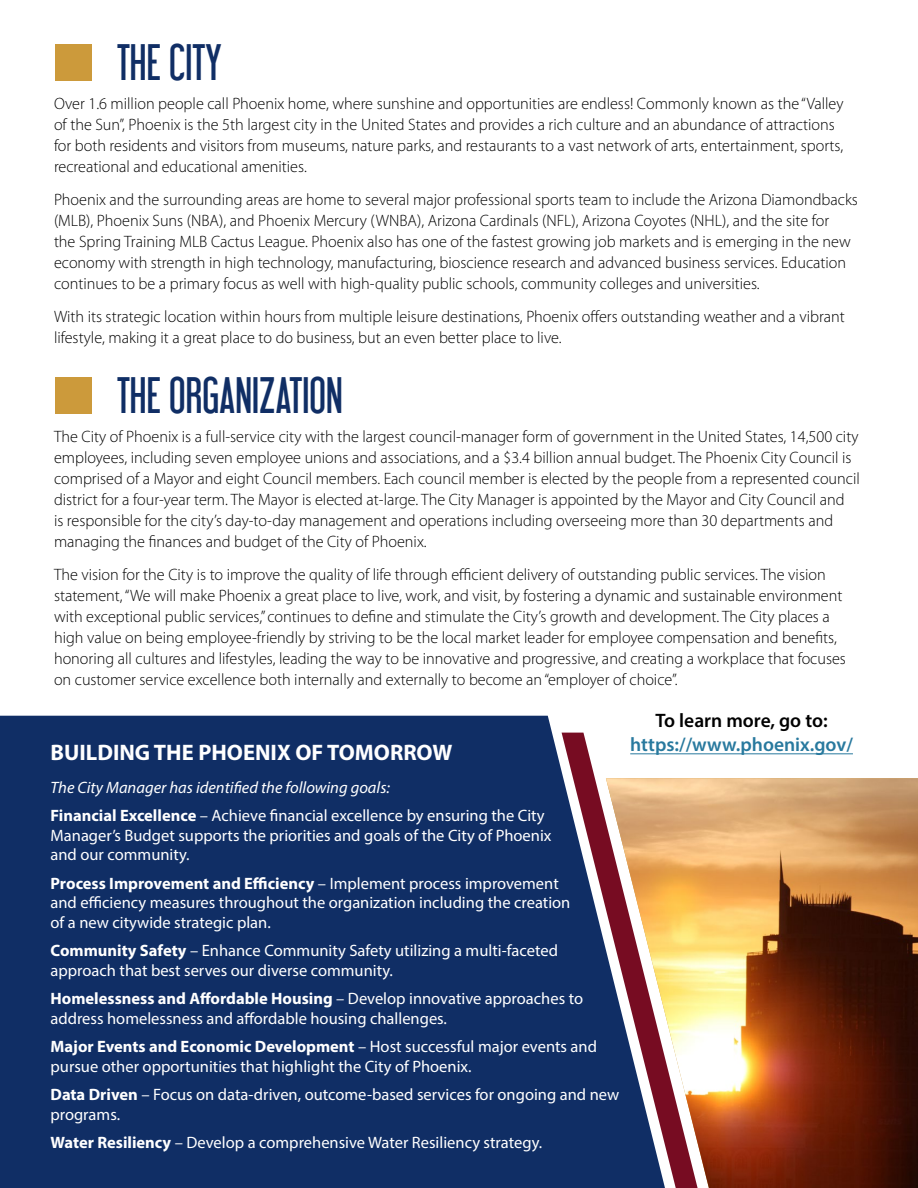
<style>
.page{position:relative;width:918px;height:1188px;background:#fff}
.page>*{position:absolute;margin:0;border:0;box-sizing:border-box;transform-origin:0 0}
.t1{font:45px "Libel Suit";color:#102e65}
.t2{font:700 22.5px "Myriad Pro";color:#fff}
.t3{font:600 19.5px "Myriad Pro";color:#28799e}
.t4{font:600 19.5px "Myriad Pro";color:#000}
.t5{font:300 16.5px/21px "Myriad Pro";color:#000}
.t6{font:16.5px/19.5px "Myriad Pro";color:#fff}
.t7{font:italic 16.5px/28.5px "Myriad Pro";color:#fff}
.s1{color:#cc9a3b}
.s2{font-weight:700;font-style:normal}
.s3{font-style:normal}
.s4{font-weight:700}
</style>
<div class="page">
<img style="left:698px;top:778px;width:220px;height:410px">
<div style="left:0;top:716px;width:584px;height:472px;background:#102e65"></div>
<svg style="left:562px;top:733px;width:136px;height:455px"></svg>
<hr style="left:630px;top:753px;width:223px;height:1px;background:#28799e">
<h1 class="t1" style="left:54px;top:36px;width:170px"><span class="s1">■</span> THE CITY</h1>
<p class="t5" style="left:54px;top:93px;width:791px">Over 1.6 million people call Phoenix home, where sunshine and opportunities are endless! Commonly known as the “Valley of the Sun”, Phoenix is the 5th largest city in the United States and provides a rich culture and an abundance of attractions for both residents and visitors from museums, nature parks, and restaurants to a vast network of arts, entertainment, sports, recreational and educational amenities.</p>
<p class="t5" style="left:54px;top:189px;width:805px">Phoenix and the surrounding areas are home to several major professional sports team to include the Arizona Diamondbacks (MLB), Phoenix Suns (NBA), and Phoenix Mercury (WNBA), Arizona Cardinals (NFL), Arizona Coyotes (NHL), and the site for<br>the Spring Training MLB Cactus League. Phoenix also has one of the fastest growing job markets and is emerging in the new economy with strength in high technology, manufacturing, bioscience research and advanced business services. Education continues to be a primary focus as well with high-quality public schools, community colleges and universities.</p>
<p class="t5" style="left:54px;top:306px;width:792px">With its strategic location within hours from multiple leisure destinations, Phoenix offers outstanding weather and a vibrant lifestyle, making it a great place to do business, but an even better place to live.</p>
<h1 class="t1" style="left:54px;top:369px;width:290px"><span class="s1">■</span> THE ORGANIZATION</h1>
<p class="t5" style="left:54px;top:426px;width:807px">The City of Phoenix is a full-service city with the largest council-manager form of government in the United States, 14,500 city employees, including seven employee unions and associations, and a $3.4 billion annual budget. The Phoenix City Council is comprised of a Mayor and eight Council members. Each council member is elected by the people from a represented council district for a four-year term. The Mayor is elected at-large. The City Manager is appointed by the Mayor and City Council and<br>is responsible for the city’s day-to-day management and operations including overseeing more than 30 departments and managing the finances and budget of the City of Phoenix.</p>
<p class="t5" style="left:54px;top:564px;width:793px">The vision for the City is to improve the quality of life through efficient delivery of outstanding public services. The vision statement, “We will make Phoenix a great place to live, work, and visit, by fostering a dynamic and sustainable environment with exceptional public services,” continues to define and stimulate the City’s growth and development. The City places a high value on being employee-friendly by striving to be the local market leader for employee compensation and benefits, honoring all cultures and lifestyles, leading the way to be innovative and progressive, and creating a workplace that focuses on customer service excellence both internally and externally to become an “employer of choice”.</p>
<h2 class="t2" style="left:51px;top:738px;width:404px">BUILDING THE PHOENIX OF TOMORROW</h2>
<p class="t7" style="left:51px;top:773px;width:496px">The City Manager has identified the following goals:<br><span class="s2">Financial Excellence</span> <span class="s3">– Achieve financial excellence by ensuring the City</span></p>
<p class="t6" style="left:51px;top:825px;width:503px">Manager’s Budget supports the priorities and goals of the City of Phoenix and our community.</p>
<p class="t6" style="left:51px;top:873px;width:521px"><span class="s4">Process Improvement and Efficiency</span> – Implement process improvement and efficiency measures throughout the organization including the creation of a new citywide strategic plan.</p>
<p class="t6" style="left:51px;top:941px;width:509px"><span class="s4">Community Safety</span> – Enhance Community Safety utilizing a multi-faceted approach that best serves our diverse community.</p>
<p class="t6" style="left:51px;top:989px;width:534px"><span class="s4">Homelessness and Affordable Housing</span> – Develop innovative approaches to address homelessness and affordable housing challenges.</p>
<p class="t6" style="left:51px;top:1037px;width:548px"><span class="s4">Major Events and Economic Development</span> – Host successful major events and pursue other opportunities that highlight the City of Phoenix.</p>
<p class="t6" style="left:51px;top:1085px;width:570px"><span class="s4">Data Driven</span> – Focus on data-driven, outcome-based services for ongoing and new programs.</p>
<p class="t6" style="left:51px;top:1133px;width:493px"><span class="s4">Water Resiliency</span> – Develop a comprehensive Water Resiliency strategy.</p>
<p class="t4" style="left:656px;top:708px;width:174px">To learn more, go to:</p>
<p class="t3" style="left:630px;top:732px;width:224px">https://www.phoenix.gov/</p>
</div>
